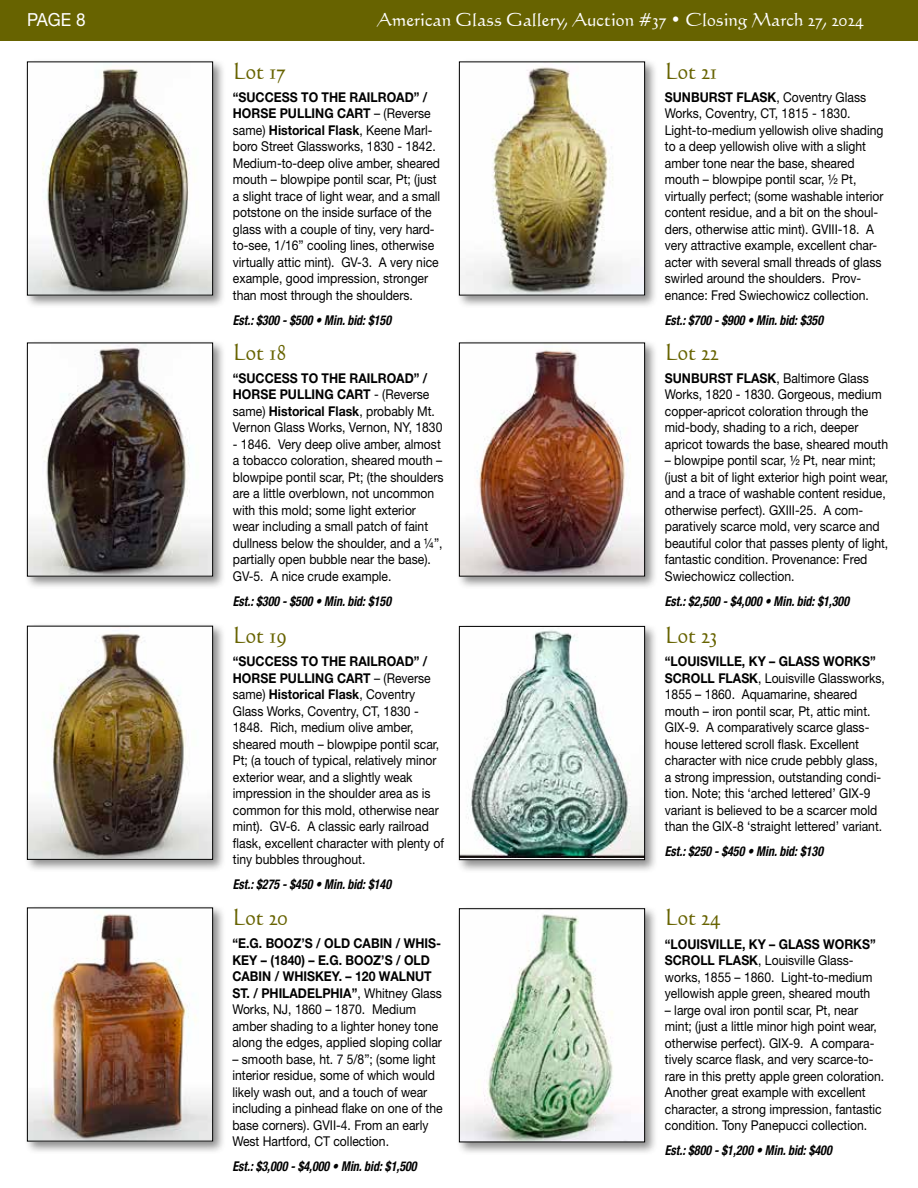
<style>
.page{position:relative;width:918px;height:1188px;background:#fff}
.page>*{position:absolute;margin:0;border:0;box-sizing:border-box;transform-origin:0 0}
.t1{font:22.5px "Calligraphic 421 BT Roman B";color:#676300;scale:.95 1}
.t2{font:18px "Calligraphic 421 BT Roman B";color:#fff}
.t3{font:18px "Helvetica Neue LT Std";color:#fff;scale:.95 1}
.t4{font:13.5px/16.5px "Helvetica Neue LT Std";color:#000;scale:.9 1}
.t5{font:italic 700 condensed 13.5px "Helvetica Neue LT Std";color:#000;scale:.89 1}
.s1{font-weight:700}
</style>
<div class="page">
<div style="left:0;top:0;width:918px;height:40px;background:#676300"></div>
<div style="left:24px;top:58px;width:202px;height:251px;background:#000;opacity:.45"></div>
<img style="left:29px;top:64px;width:182px;height:230px">
<div style="left:27px;top:62px;width:186px;height:234px;border:1px solid #000"></div>
<div style="left:456px;top:58px;width:202px;height:251px;background:#000;opacity:.45"></div>
<img style="left:461px;top:64px;width:182px;height:230px">
<div style="left:459px;top:62px;width:186px;height:234px;border:1px solid #000"></div>
<div style="left:24px;top:904px;width:202px;height:251px;background:#000;opacity:.45"></div>
<img style="left:29px;top:910px;width:182px;height:230px">
<div style="left:27px;top:908px;width:186px;height:234px;border:1px solid #000"></div>
<div style="left:24px;top:339px;width:202px;height:251px;background:#000;opacity:.45"></div>
<img style="left:29px;top:345px;width:182px;height:230px">
<div style="left:27px;top:343px;width:186px;height:234px;border:1px solid #000"></div>
<div style="left:24px;top:623px;width:202px;height:250px;background:#000;opacity:.45"></div>
<img style="left:29px;top:628px;width:182px;height:230px">
<div style="left:27px;top:626px;width:186px;height:234px;border:1px solid #000"></div>
<div style="left:456px;top:339px;width:202px;height:251px;background:#000;opacity:.45"></div>
<img style="left:461px;top:345px;width:182px;height:230px">
<div style="left:459px;top:343px;width:186px;height:234px;border:1px solid #000"></div>
<div style="left:456px;top:623px;width:202px;height:250px;background:#000;opacity:.45"></div>
<img style="left:461px;top:628px;width:182px;height:230px">
<div style="left:459px;top:626px;width:186px;height:234px;border:1px solid #000"></div>
<div style="left:456px;top:905px;width:202px;height:251px;background:#000;opacity:.45"></div>
<img style="left:461px;top:910px;width:182px;height:230px">
<div style="left:459px;top:908px;width:186px;height:234px;border:1px solid #000"></div>
<h2 class="t3" style="left:27px;top:9px;width:63px">PAGE 8</h2>
<h2 class="t2" style="left:377px;top:8px;width:488px">American Glass Gallery, Auction #37 • Closing March 27, 2024</h2>
<h1 class="t1" style="left:233px;top:56px;width:57px">Lot 17</h1>
<p class="t4" style="left:233px;top:89px;width:232px"><span class="s1">“SUCCESS TO THE RAILROAD” / HORSE PULLING CART</span> – (Reverse same) <span class="s1">Historical Flask</span>, Keene Marl&shy;boro Street Glassworks, 1830 - 1842.<br>Medium-to-deep olive amber, sheared mouth – blowpipe pontil scar, Pt; (just a slight trace of light wear, and a small potstone on the inside surface of the glass with a couple of tiny, very hard&shy;to-see, 1/16” cooling lines, otherwise virtually attic mint). GV-3. A very nice example, good impression, stronger than most through the shoulders.</p>
<p class="t5" style="left:233px;top:312px;width:179px">Est.: $300 - $500 • Min. bid: $150</p>
<h1 class="t1" style="left:233px;top:337px;width:58px">Lot 18</h1>
<p class="t4" style="left:233px;top:370px;width:234px"><span class="s1">“SUCCESS TO THE RAILROAD” /<br>HORSE PULLING CART</span> - (Reverse same) <span class="s1">Historical Flask</span>, probably Mt.<br>Vernon Glass Works, Vernon, NY, 1830</p>
<p class="t4" style="left:233px;top:436px;width:236px">- 1846. Very deep olive amber, almost a tobacco coloration, sheared mouth – blowpipe pontil scar, Pt; (the shoulders are a little overblown, not uncommon with this mold; some light exterior wear including a small patch of faint dullness below the shoulder, and a ¼”, partially open bubble near the base).<br>GV-5. A nice crude example.</p>
<p class="t5" style="left:233px;top:593px;width:179px">Est.: $300 - $500 • Min. bid: $150</p>
<h1 class="t1" style="left:233px;top:620px;width:59px">Lot 19</h1>
<p class="t4" style="left:233px;top:653px;width:236px"><span class="s1">“SUCCESS TO THE RAILROAD” / HORSE PULLING CART</span> – (Reverse same) <span class="s1">Historical Flask</span>, Coventry Glass Works, Coventry, CT, 1830 - 1848. Rich, medium olive amber, sheared mouth – blowpipe pontil scar, Pt; (a touch of typical, relatively minor exterior wear, and a slightly weak impression in the shoulder area as is common for this mold, otherwise near mint). GV-6. A classic early railroad flask, excellent character with plenty of tiny bubbles throughout.</p>
<p class="t5" style="left:233px;top:876px;width:179px">Est.: $275 - $450 • Min. bid: $140</p>
<h1 class="t1" style="left:232px;top:902px;width:60px">Lot 20</h1>
<p class="t4" style="left:232px;top:935px;width:234px"><span class="s1">“E.G. BOOZ’S / OLD CABIN / WHIS-<br>KEY – (1840) – E.G. BOOZ’S / OLD<br>CABIN / WHISKEY. – 120 WALNUT<br>ST. / PHILADELPHIA”</span>, Whitney Glass<br>Works, NJ, 1860 – 1870. Medium amber shading to a lighter honey tone along the edges, applied sloping collar</p>
<p class="t4" style="left:232px;top:1050px;width:235px">– smooth base, ht. 7 5/8”; (some light interior residue, some of which would likely wash out, and a touch of wear including a pinhead flake on one of the base corners). GVII-4. From an early West Hartford, CT collection.</p>
<p class="t5" style="left:232px;top:1158px;width:209px">Est.: $3,000 - $4,000 • Min. bid: $1,500</p>
<h1 class="t1" style="left:665px;top:56px;width:57px">Lot 21</h1>
<p class="t4" style="left:665px;top:89px;width:244px"><span class="s1">SUNBURST FLASK</span>, Coventry Glass Works, Coventry, CT, 1815 - 1830.<br>Light-to-medium yellowish olive shading to a deep yellowish olive with a slight amber tone near the base, sheared mouth – blowpipe pontil scar, ½ Pt, virtually perfect; (some washable interior content residue, and a bit on the shoul&shy;ders, otherwise attic mint). GVIII-18. A very attractive example, excellent char&shy;acter with several small threads of glass swirled around the shoulders. Prov&shy;enance: Fred Swiechowicz collection.</p>
<p class="t5" style="left:665px;top:312px;width:179px">Est.: $700 - $900 • Min. bid: $350</p>
<h1 class="t1" style="left:665px;top:337px;width:58px">Lot 22</h1>
<p class="t4" style="left:665px;top:370px;width:250px"><span class="s1">SUNBURST FLASK</span>, Baltimore Glass Works, 1820 - 1830. Gorgeous, medium copper-apricot coloration through the mid-body, shading to a rich, deeper apricot towards the base, sheared mouth</p>
<p class="t4" style="left:665px;top:452px;width:250px">– blowpipe pontil scar, ½ Pt, near mint; (just a bit of light exterior high point wear, and a trace of washable content residue, otherwise perfect). GXIII-25. A com&shy;paratively scarce mold, very scarce and beautiful color that passes plenty of light, fantastic condition. Provenance: Fred Swiechowicz collection.</p>
<p class="t5" style="left:665px;top:593px;width:209px">Est.: $2,500 - $4,000 • Min. bid: $1,300</p>
<h1 class="t1" style="left:665px;top:620px;width:57px">Lot 23</h1>
<p class="t4" style="left:665px;top:653px;width:246px"><span class="s1">“LOUISVILLE, KY – GLASS WORKS” SCROLL FLASK</span>, Louisville Glassworks, 1855 – 1860. Aquamarine, sheared mouth – iron pontil scar, Pt, attic mint.<br>GIX-9. A comparatively scarce glass&shy;house lettered scroll flask. Excellent character with nice crude pebbly glass, a strong impression, outstanding condi&shy;tion. Note; this ‘arched lettered’ GIX-9 variant is believed to be a scarcer mold than the GIX-8 ‘straight lettered’ variant.</p>
<p class="t5" style="left:665px;top:843px;width:179px">Est.: $250 - $450 • Min. bid: $130</p>
<h1 class="t1" style="left:665px;top:903px;width:60px">Lot 24</h1>
<p class="t4" style="left:665px;top:935px;width:236px"><span class="s1">“LOUISVILLE, KY – GLASS WORKS” SCROLL FLASK</span>, Louisville Glass&shy;works, 1855 – 1860. Light-to-medium yellowish apple green, sheared mouth</p>
<p class="t4" style="left:665px;top:1001px;width:245px">– large oval iron pontil scar, Pt, near mint; (just a little minor high point wear, otherwise perfect). GIX-9. A compara&shy;tively scarce flask, and very scarce-to&shy;rare in this pretty apple green coloration.<br>Another great example with excellent character, a strong impression, fantastic condition. Tony Panepucci collection.</p>
<p class="t5" style="left:665px;top:1142px;width:189px">Est.: $800 - $1,200 • Min. bid: $400</p>
</div>
